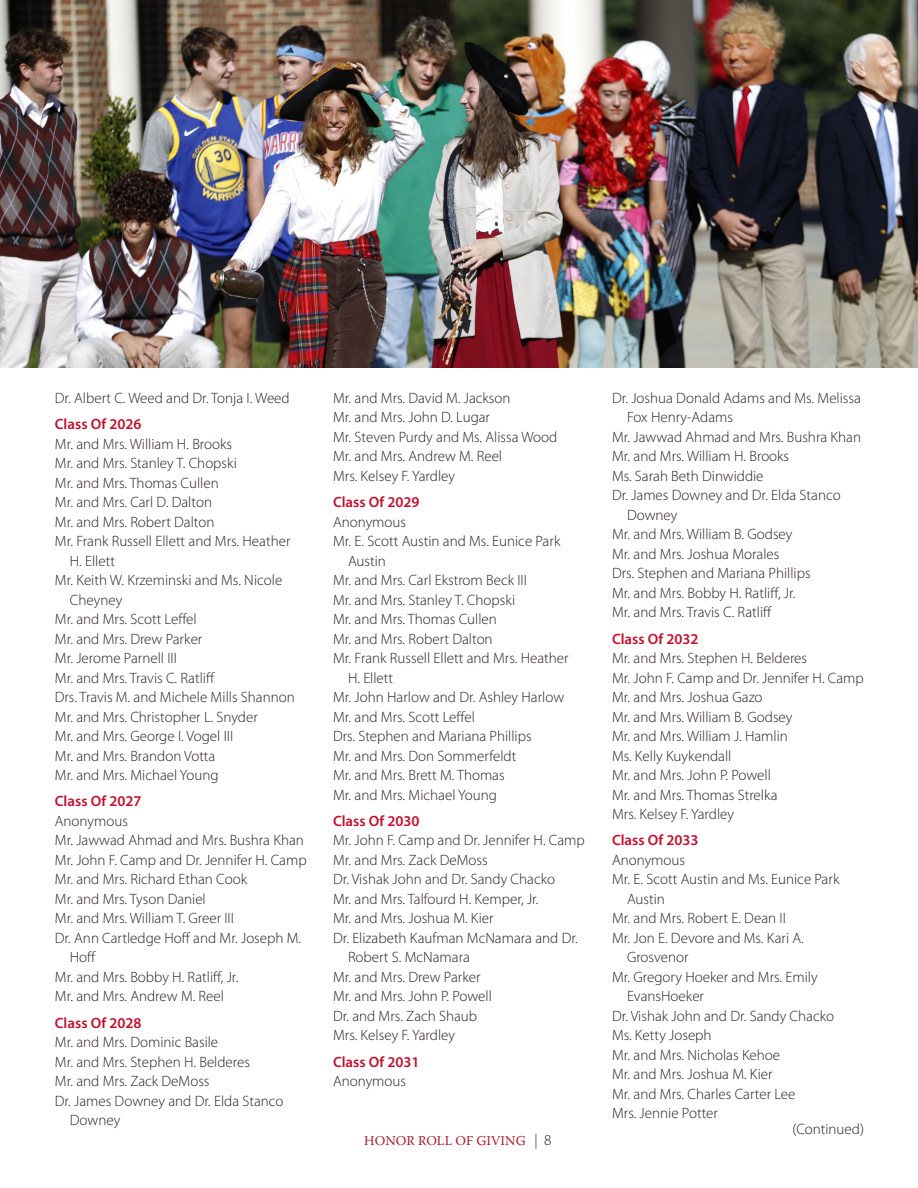
<style>
.page{position:relative;width:918px;height:1188px;background:#fff}
.page>*{position:absolute;margin:0;border:0;box-sizing:border-box;transform-origin:0 0}
.t1{font:300 15px/19.5px "Myriad Pro";color:#231f20}
.t2{font:15px "Myriad Variable Concept";color:#c3102f}
.t3{font:13.5px "Warnock Pro";letter-spacing:.005em;color:#aa1d2d}
.s1{font-family:"Myriad Pro";font-weight:300;font-size:15px;color:#231f20}
</style>
<div class="page">
<img style="left:0;top:0;width:918px;height:367px">
<p class="t1" style="left:55px;top:388px;width:236px">Dr. Albert C. Weed and Dr. Tonja I. Weed</p>
<p class="t2" style="left:55px;top:415px;width:88px">Class Of 2026</p>
<p class="t1" style="left:55px;top:434px;width:179px">Mr. and Mrs. William H. Brooks</p>
<p class="t1" style="left:55px;top:453px;width:184px">Mr. and Mrs. Stanley T. Chopski</p>
<p class="t1" style="left:55px;top:473px;width:165px">Mr. and Mrs. Thomas Cullen</p>
<p class="t1" style="left:55px;top:492px;width:159px">Mr. and Mrs. Carl D. Dalton</p>
<p class="t1" style="left:55px;top:512px;width:161px">Mr. and Mrs. Robert Dalton</p>
<p class="t1" style="left:70px;top:531px;width:222px;text-indent:-15px">Mr. Frank Russell Ellett and Mrs. Heather<br>H. Ellett</p>
<p class="t1" style="left:70px;top:570px;width:214px;text-indent:-15px">Mr. Keith W. Krzeminski and Ms. Nicole<br>Cheyney</p>
<p class="t1" style="left:55px;top:609px;width:143px">Mr. and Mrs. Scott Leffel</p>
<p class="t1" style="left:55px;top:629px;width:149px">Mr. and Mrs. Drew Parker</p>
<p class="t1" style="left:55px;top:648px;width:124px">Mr. Jerome Parnell III</p>
<p class="t1" style="left:55px;top:668px;width:162px">Mr. and Mrs. Travis C. Ratliff</p>
<p class="t1" style="left:55px;top:687px;width:241px">Drs. Travis M. and Michele Mills Shannon</p>
<p class="t1" style="left:55px;top:707px;width:205px">Mr. and Mrs. Christopher L. Snyder</p>
<p class="t1" style="left:55px;top:726px;width:180px">Mr. and Mrs. George I. Vogel III</p>
<p class="t1" style="left:55px;top:746px;width:162px">Mr. and Mrs. Brandon Votta</p>
<p class="t1" style="left:55px;top:765px;width:165px">Mr. and Mrs. Michael Young</p>
<p class="t2" style="left:55px;top:792px;width:88px">Class Of 2027</p>
<p class="t1" style="left:55px;top:811px;width:75px">Anonymous</p>
<p class="t1" style="left:55px;top:830px;width:251px">Mr. Jawwad Ahmad and Mrs. Bushra Khan</p>
<p class="t1" style="left:55px;top:850px;width:253px">Mr. John F. Camp and Dr. Jennifer H. Camp</p>
<p class="t1" style="left:55px;top:869px;width:194px">Mr. and Mrs. Richard Ethan Cook</p>
<p class="t1" style="left:55px;top:889px;width:153px">Mr. and Mrs. Tyson Daniel</p>
<p class="t1" style="left:55px;top:908px;width:181px">Mr. and Mrs. William T. Greer III</p>
<p class="t1" style="left:70px;top:928px;width:233px;text-indent:-15px">Dr. Ann Cartledge Hoff and Mr. Joseph M.<br>Hoff</p>
<p class="t1" style="left:55px;top:967px;width:185px">Mr. and Mrs. Bobby H. Ratliff, Jr.</p>
<p class="t1" style="left:55px;top:986px;width:171px">Mr. and Mrs. Andrew M. Reel</p>
<p class="t2" style="left:55px;top:1014px;width:88px">Class Of 2028</p>
<p class="t1" style="left:55px;top:1032px;width:165px">Mr. and Mrs. Dominic Basile</p>
<p class="t1" style="left:55px;top:1052px;width:197px">Mr. and Mrs. Stephen H. Belderes</p>
<p class="t1" style="left:55px;top:1071px;width:156px">Mr. and Mrs. Zack DeMoss</p>
<p class="t1" style="left:70px;top:1091px;width:215px;text-indent:-15px">Dr. James Downey and Dr. Elda Stanco<br>Downey</p>
<p class="t1" style="left:333px;top:388px;width:179px">Mr. and Mrs. David M. Jackson</p>
<p class="t1" style="left:333px;top:407px;width:159px">Mr. and Mrs. John D. Lugar</p>
<p class="t1" style="left:333px;top:427px;width:226px">Mr. Steven Purdy and Ms. Alissa Wood</p>
<p class="t1" style="left:333px;top:446px;width:171px">Mr. and Mrs. Andrew M. Reel</p>
<p class="t1" style="left:333px;top:466px;width:124px">Mrs. Kelsey F. Yardley</p>
<p class="t2" style="left:333px;top:493px;width:88px">Class Of 2029</p>
<p class="t1" style="left:333px;top:512px;width:75px">Anonymous</p>
<p class="t1" style="left:348px;top:531px;width:214px;text-indent:-15px">Mr. E. Scott Austin and Ms. Eunice Park<br>Austin</p>
<p class="t1" style="left:333px;top:570px;width:195px">Mr. and Mrs. Carl Ekstrom Beck III</p>
<p class="t1" style="left:333px;top:590px;width:184px">Mr. and Mrs. Stanley T. Chopski</p>
<p class="t1" style="left:333px;top:609px;width:165px">Mr. and Mrs. Thomas Cullen</p>
<p class="t1" style="left:333px;top:629px;width:161px">Mr. and Mrs. Robert Dalton</p>
<p class="t1" style="left:348px;top:648px;width:222px;text-indent:-15px">Mr. Frank Russell Ellett and Mrs. Heather<br>H. Ellett</p>
<p class="t1" style="left:333px;top:687px;width:233px">Mr. John Harlow and Dr. Ashley Harlow</p>
<p class="t1" style="left:333px;top:707px;width:143px">Mr. and Mrs. Scott Leffel</p>
<p class="t1" style="left:333px;top:726px;width:200px">Drs. Stephen and Mariana Phillips</p>
<p class="t1" style="left:333px;top:746px;width:185px">Mr. and Mrs. Don Sommerfeldt</p>
<p class="t1" style="left:333px;top:765px;width:173px">Mr. and Mrs. Brett M. Thomas</p>
<p class="t1" style="left:333px;top:785px;width:165px">Mr. and Mrs. Michael Young</p>
<p class="t2" style="left:333px;top:812px;width:88px">Class Of 2030</p>
<p class="t1" style="left:333px;top:830px;width:253px">Mr. John F. Camp and Dr. Jennifer H. Camp</p>
<p class="t1" style="left:333px;top:850px;width:156px">Mr. and Mrs. Zack DeMoss</p>
<p class="t1" style="left:333px;top:869px;width:224px">Dr. Vishak John and Dr. Sandy Chacko</p>
<p class="t1" style="left:333px;top:889px;width:207px">Mr. and Mrs. Talfourd H. Kemper, Jr.</p>
<p class="t1" style="left:333px;top:908px;width:162px">Mr. and Mrs. Joshua M. Kier</p>
<p class="t1" style="left:348px;top:928px;width:231px;text-indent:-15px">Dr. Elizabeth Kaufman McNamara and Dr.<br>Robert S. McNamara</p>
<p class="t1" style="left:333px;top:967px;width:149px">Mr. and Mrs. Drew Parker</p>
<p class="t1" style="left:333px;top:986px;width:160px">Mr. and Mrs. John P. Powell</p>
<p class="t1" style="left:333px;top:1006px;width:146px">Dr. and Mrs. Zach Shaub</p>
<p class="t1" style="left:333px;top:1025px;width:124px">Mrs. Kelsey F. Yardley</p>
<p class="t2" style="left:333px;top:1053px;width:88px">Class Of 2031</p>
<p class="t1" style="left:333px;top:1071px;width:75px">Anonymous</p>
<p class="t3" style="left:364px;top:1133px;width:189px">HONOR ROLL OF GIVING <span class="s1">| 8</span></p>
<p class="t1" style="left:627px;top:388px;width:235px;text-indent:-15px">Dr. Joshua Donald Adams and Ms. Melissa<br>Fox Henry-Adams</p>
<p class="t1" style="left:612px;top:427px;width:251px">Mr. Jawwad Ahmad and Mrs. Bushra Khan</p>
<p class="t1" style="left:612px;top:446px;width:179px">Mr. and Mrs. William H. Brooks</p>
<p class="t1" style="left:612px;top:466px;width:153px">Ms. Sarah Beth Dinwiddie</p>
<p class="t1" style="left:627px;top:485px;width:215px;text-indent:-15px">Dr. James Downey and Dr. Elda Stanco<br>Downey</p>
<p class="t1" style="left:612px;top:524px;width:182px">Mr. and Mrs. William B. Godsey</p>
<p class="t1" style="left:612px;top:544px;width:169px">Mr. and Mrs. Joshua Morales</p>
<p class="t1" style="left:612px;top:563px;width:200px">Drs. Stephen and Mariana Phillips</p>
<p class="t1" style="left:612px;top:583px;width:185px">Mr. and Mrs. Bobby H. Ratliff, Jr.</p>
<p class="t1" style="left:612px;top:602px;width:162px">Mr. and Mrs. Travis C. Ratliff</p>
<p class="t2" style="left:612px;top:630px;width:88px">Class Of 2032</p>
<p class="t1" style="left:612px;top:648px;width:197px">Mr. and Mrs. Stephen H. Belderes</p>
<p class="t1" style="left:612px;top:668px;width:253px">Mr. John F. Camp and Dr. Jennifer H. Camp</p>
<p class="t1" style="left:612px;top:687px;width:152px">Mr. and Mrs. Joshua Gazo</p>
<p class="t1" style="left:612px;top:707px;width:182px">Mr. and Mrs. William B. Godsey</p>
<p class="t1" style="left:612px;top:726px;width:177px">Mr. and Mrs. William J. Hamlin</p>
<p class="t1" style="left:612px;top:746px;width:121px">Ms. Kelly Kuykendall</p>
<p class="t1" style="left:612px;top:765px;width:160px">Mr. and Mrs. John P. Powell</p>
<p class="t1" style="left:612px;top:785px;width:167px">Mr. and Mrs. Thomas Strelka</p>
<p class="t1" style="left:612px;top:804px;width:124px">Mrs. Kelsey F. Yardley</p>
<p class="t2" style="left:612px;top:831px;width:88px">Class Of 2033</p>
<p class="t1" style="left:612px;top:850px;width:75px">Anonymous</p>
<p class="t1" style="left:627px;top:869px;width:214px;text-indent:-15px">Mr. E. Scott Austin and Ms. Eunice Park<br>Austin</p>
<p class="t1" style="left:612px;top:908px;width:175px">Mr. and Mrs. Robert E. Dean II</p>
<p class="t1" style="left:627px;top:928px;width:178px;text-indent:-15px">Mr. Jon E. Devore and Ms. Kari A.<br>Grosvenor</p>
<p class="t1" style="left:627px;top:967px;width:192px;text-indent:-15px">Mr. Gregory Hoeker and Mrs. Emily<br>EvansHoeker</p>
<p class="t1" style="left:612px;top:1006px;width:224px">Dr. Vishak John and Dr. Sandy Chacko</p>
<p class="t1" style="left:612px;top:1025px;width:101px">Ms. Ketty Joseph</p>
<p class="t1" style="left:612px;top:1045px;width:170px">Mr. and Mrs. Nicholas Kehoe</p>
<p class="t1" style="left:612px;top:1064px;width:162px">Mr. and Mrs. Joshua M. Kier</p>
<p class="t1" style="left:612px;top:1084px;width:185px">Mr. and Mrs. Charles Carter Lee</p>
<p class="t1" style="left:612px;top:1103px;width:107px">Mrs. Jennie Potter</p>
<p class="t1" style="left:792px;top:1119px;width:73px">(Continued)</p>
</div>
